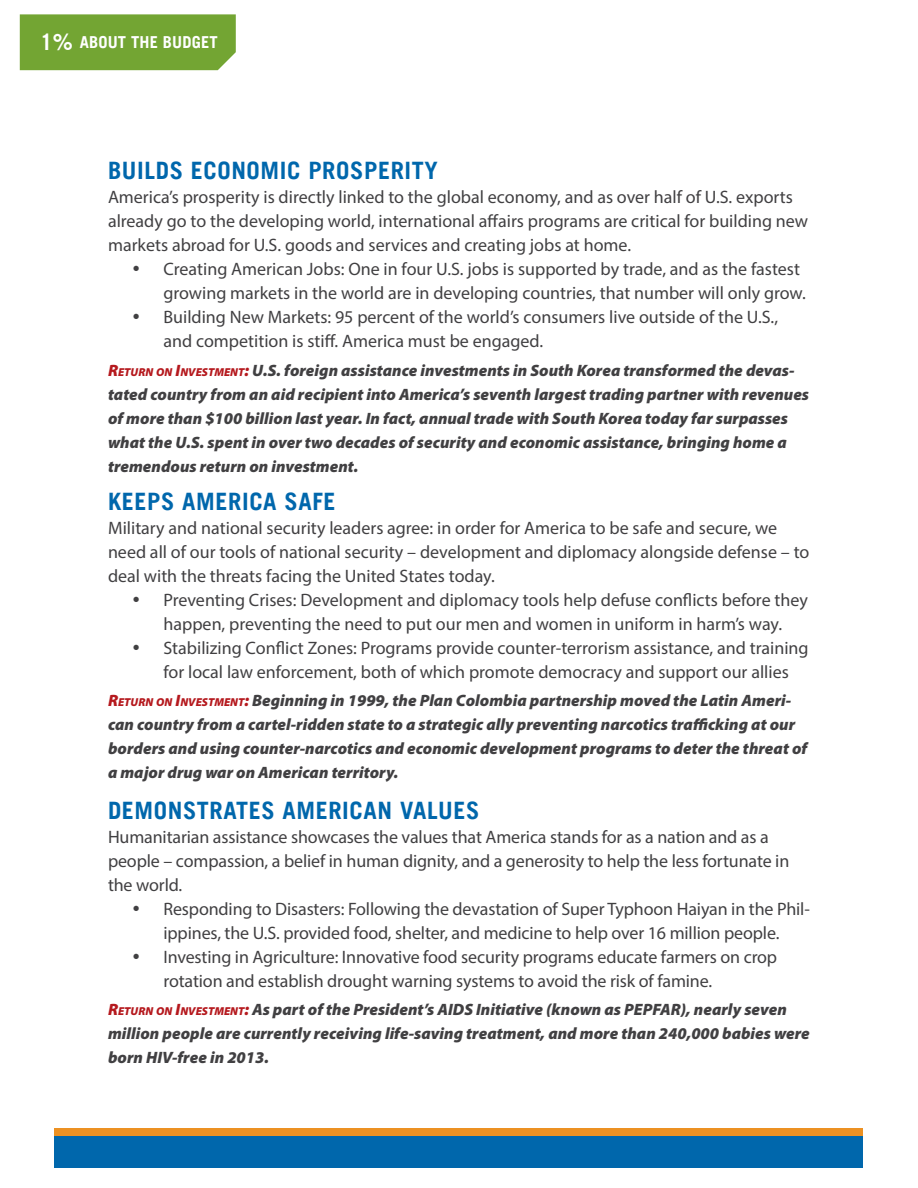
<style>
.page{position:relative;width:918px;height:1188px;background:#fff}
.page>*{position:absolute;margin:0;border:0;box-sizing:border-box;transform-origin:0 0}
.t1{font:700 24px "Trade Gothic LT";letter-spacing:.025em;color:#0067ac}
.t2{font:700 22.5px "Trade Gothic LT";color:#fff}
.Body_Text{font:18px/24px "Myriad Pro";color:#414042}
.RoI_Title{font:italic 900 16.5px/24px "Myriad Pro";color:#414042}
.t3{font:700 16.5px "Trade Gothic LT";letter-spacing:.01em;color:#fff}
.s1{color:#b5191e}
.s2{font-size:11.55px;color:#b5191e}
</style>
<div class="page">
<div style="left:54px;top:1129px;width:808px;height:7px;background:#ec9123"></div>
<div style="left:54px;top:1136px;width:808px;height:32px;background:#0067ac"></div>
<div style="left:20px;top:14px;width:216px;height:56px;background:#73a533"></div>
<p class="t2" style="left:40px;top:29px;width:34px">1%</p>
<p class="t3" style="left:80px;top:32px;width:140px">ABOUT THE BUDGET</p>
<h2 class="t1" style="left:108px;top:156px;width:331px">BUILDS ECONOMIC PROSPERITY</h2>
<p class="Body_Text" style="left:108px;top:185px;width:702px">America’s prosperity is directly linked to the global economy, and as over half of U.S. exports already go to the developing world, international affairs programs are critical for building new markets abroad for U.S. goods and services and creating jobs at home.</p>
<p class="Body_Text" style="left:164px;top:257px;width:644px;text-indent:-32px">• Creating American Jobs: One in four U.S. jobs is supported by trade, and as the fastest growing markets in the world are in developing countries, that number will only grow.</p>
<p class="Body_Text" style="left:164px;top:305px;width:616px;text-indent:-32px">• Building New Markets: 95 percent of the world’s consumers live outside of the U.S., and competition is stiff. America must be engaged.</p>
<p class="RoI_Title" style="left:108px;top:358px;width:703px"><span class="s1">R</span><span class="s2">ETURN ON</span> <span class="s1">I</span><span class="s2">NVESTMENT</span><span class="s1">:</span> U.S. foreign assistance investments in South Korea transformed the devas&shy;tated country from an aid recipient into America’s seventh largest trading partner with revenues of more than $100 billion last year. In fact, annual trade with South Korea today far surpasses what the U.S. spent in over two decades of security and economic assistance, bringing home a tremendous return on investment.</p>
<h2 class="t1" style="left:108px;top:487px;width:229px">KEEPS AMERICA SAFE</h2>
<p class="Body_Text" style="left:108px;top:516px;width:703px">Military and national security leaders agree: in order for America to be safe and secure, we need all of our tools of national security – development and diplomacy alongside defense – to deal with the threats facing the United States today.</p>
<p class="Body_Text" style="left:132px;top:588px;width:677px;text-align:center">• Preventing Crises: Development and diplomacy tools help defuse conflicts before they happen, preventing the need to put our men and women in uniform in harm’s way.</p>
<p class="Body_Text" style="left:164px;top:636px;width:647px;text-indent:-32px">• Stabilizing Conflict Zones: Programs provide counter-terrorism assistance, and training for local law enforcement, both of which promote democracy and support our allies</p>
<p class="RoI_Title" style="left:108px;top:689px;width:701px"><span class="s1">R</span><span class="s2">ETURN ON</span> <span class="s1">I</span><span class="s2">NVESTMENT</span><span class="s1">:</span> Beginning in 1999, the Plan Colombia partnership moved the Latin Ameri&shy;can country from a cartel-ridden state to a strategic ally preventing narcotics trafficking at our borders and using counter-narcotics and economic development programs to deter the threat of a major drug war on American territory.</p>
<h2 class="t1" style="left:108px;top:796px;width:373px">DEMONSTRATES AMERICAN VALUES</h2>
<p class="Body_Text" style="left:108px;top:825px;width:683px">Humanitarian assistance showcases the values that America stands for as a nation and as a people – compassion, a belief in human dignity, and a generosity to help the less fortunate in the world.</p>
<p class="Body_Text" style="left:132px;top:897px;width:679px;text-align:center">• Responding to Disasters: Following the devastation of Super Typhoon Haiyan in the Phil&shy;ippines, the U.S. provided food, shelter, and medicine to help over 16 million people.</p>
<p class="Body_Text" style="left:164px;top:945px;width:615px;text-indent:-32px">• Investing in Agriculture: Innovative food security programs educate farmers on crop rotation and establish drought warning systems to avoid the risk of famine.</p>
<p class="RoI_Title" style="left:108px;top:998px;width:703px"><span class="s1">R</span><span class="s2">ETURN ON</span> <span class="s1">I</span><span class="s2">NVESTMENT</span><span class="s1">:</span> As part of the President’s AIDS Initiative (known as PEPFAR), nearly seven million people are currently receiving life-saving treatment, and more than 240,000 babies were born HIV-free in 2013.</p>
</div>
